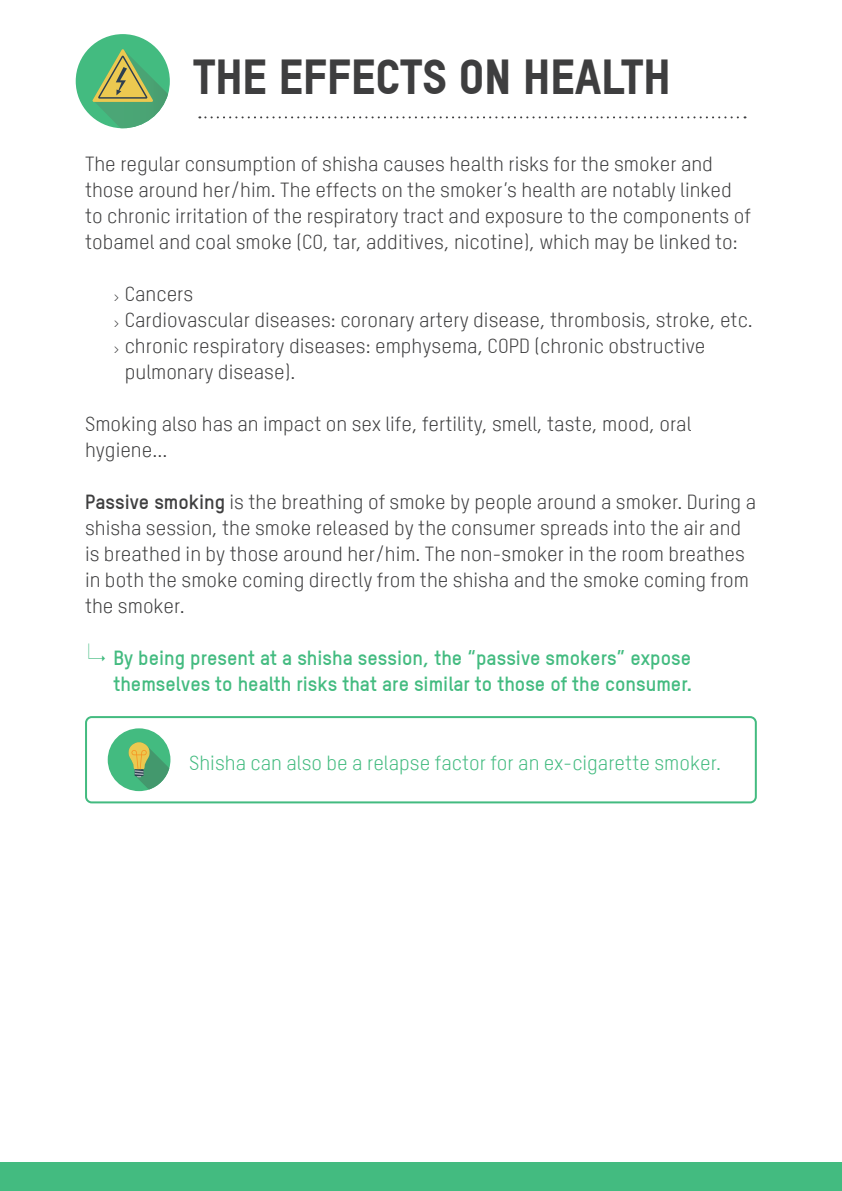
<style>
.page{position:relative;width:842px;height:1191px;background:#fff}
.page>*{position:absolute;margin:0;border:0;box-sizing:border-box;transform-origin:0 0}
.t1{font:800 48px "TSTARW00";color:#3e3e3f}
.t2{font:20px/26px "TSTARPROW00";color:#3e3e3f}
.t3{font:700 20px/26px "TSTARW00";color:#43bb80;text-align:right}
.t4{font:20px "TSTARPROW00";color:#43bb80}
.s1{font-size:12px}
.s2{font-family:"TSTARW00";font-weight:700}
</style>
<div class="page">
<div style="left:0;top:1162px;width:842px;height:29px;background:#43bb80"></div>
<svg style="left:199px;top:116px;width:546px;height:2px"></svg>
<svg style="left:76px;top:34px;width:94px;height:94px"></svg>
<div style="left:85px;top:716px;width:672px;height:87px;border:2px solid #43bb80;border-radius:6px"></div>
<svg style="left:108px;top:728px;width:62px;height:63px"></svg>
<h1 class="t1" style="left:193px;top:47px;width:479px">THE EFFECTS ON HEALTH</h1>
<p class="t2" style="left:85px;top:150px;width:667px">The regular consumption of shisha causes health risks for the smoker and those around her/him. The effects on the smoker’s health are notably linked to chronic irritation of the respiratory tract and exposure to the components of tobamel and coal smoke (CO, tar, additives, nicotine), which may be linked to:</p>
<p class="t2" style="left:113px;top:280px;width:81px"><span class="s1">&gt;</span> Cancers</p>
<p class="t2" style="left:113px;top:306px;width:641px"><span class="s1">&gt;</span> Cardiovascular diseases: coronary artery disease, thrombosis, stroke, etc.</p>
<p class="t2" style="left:113px;top:332px;width:594px"><span class="s1">&gt;</span> chronic respiratory diseases: emphysema, COPD (chronic obstructive</p>
<p class="t2" style="left:125px;top:358px;width:172px">pulmonary disease).</p>
<p class="t2" style="left:85px;top:410px;width:608px">Smoking also has an impact on sex life, fertility, smell, taste, mood, oral hygiene...</p>
<p class="t2" style="left:85px;top:488px;width:673px"><span class="s2">Passive smoking</span> is the breathing of smoke by people around a smoker. During a shisha session, the smoke released by the consumer spreads into the air and is breathed in by those around her/him. The non-smoker in the room breathes in both the smoke coming directly from the shisha and the smoke coming from the smoker.</p>
<p class="t3" style="left:85px;top:644px;width:609px"><sup>↳</sup> By being present at a shisha session, the “passive smokers” expose themselves to health risks that are similar to those of the consumer.</p>
<p class="t4" style="left:189px;top:749px;width:533px">Shisha can also be a relapse factor for an ex-cigarette smoker.</p>
</div>
